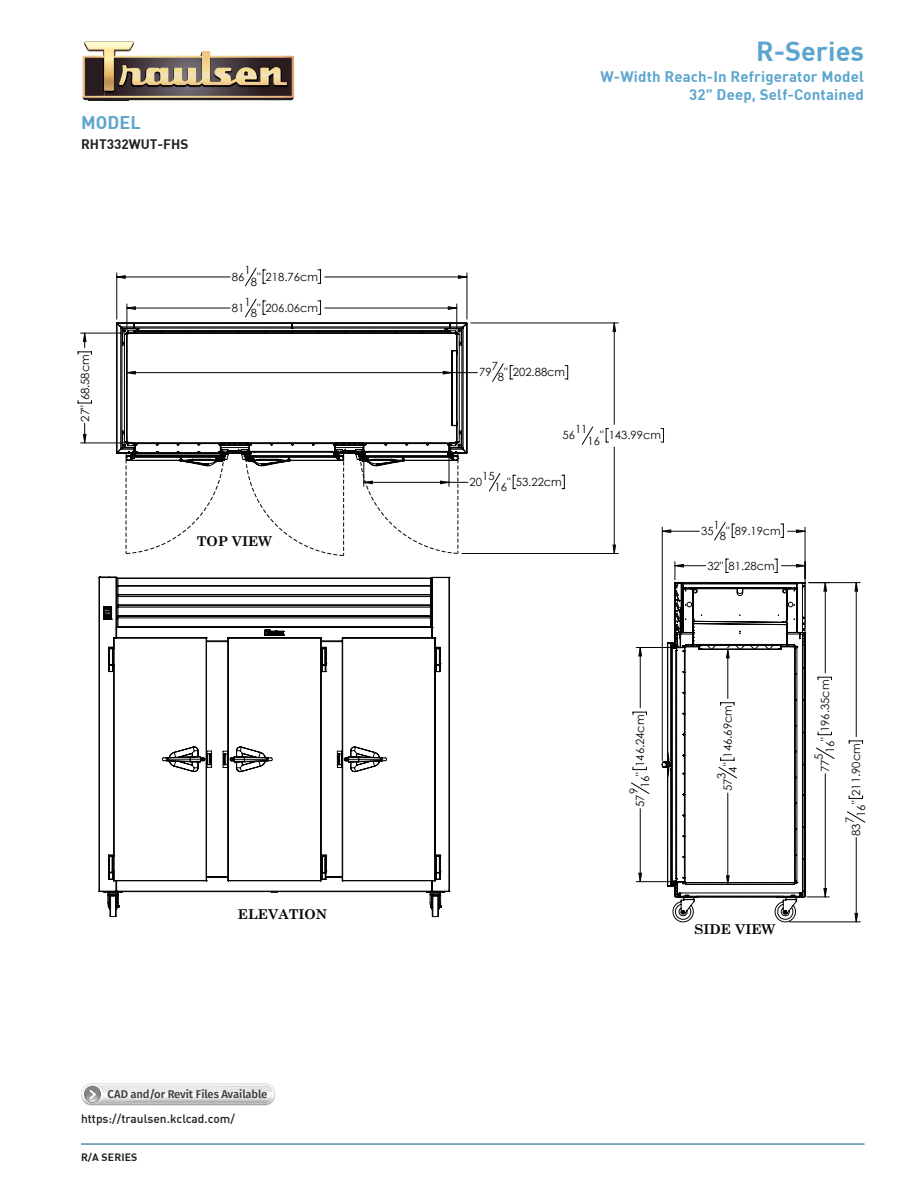
<style>
.page{position:relative;width:918px;height:1188px;background:#fff}
.page>*{position:absolute;margin:0;border:0;box-sizing:border-box;transform-origin:0 0}
.t1{font:700 27px "DIN";color:#5ca5cf}
.t2{font:700 18px "DIN";letter-spacing:.01em;color:#5ca5cf}
.t3{font:700 15px/18px "DIN";letter-spacing:.01em;color:#5ca5cf;text-align:right}
.t4{font:700 13.5px "Century Schoolbook";color:#040503}
.t5{font:700 13.5px "DIN";color:#231f20}
.t6{font:500 12px "DIN";color:#231f20}
.t7{font:11.25px "Century Gothic";color:#040503}
.t8{font:11.25px "Century Gothic";color:#0a0907}
.t9{font:600 11.25px "Fira Sans";letter-spacing:-.01em;color:#414042}
.t10{font:700 10.5px "DIN";letter-spacing:.01em;color:#231f20}
</style>
<div class="page">
<hr style="left:81px;top:1144px;width:784px;height:1px;background:#015486">
<img style="left:89px;top:100px;width:39px;height:1px">
<svg style="left:83px;top:41px;width:211px;height:59px"></svg>
<svg style="left:81px;top:1083px;width:194px;height:22px"></svg>
<svg style="left:661px;top:761px;width:128px;height:162px"></svg>
<svg style="left:98px;top:576px;width:352px;height:342px"></svg>
<hr style="left:81px;top:333px;width:43px;height:1px;background:#040503">
<hr style="left:81px;top:443px;width:365px;height:1px;background:#040503">
<svg style="left:126px;top:298px;width:680px;height:463px"></svg>
<svg style="left:117px;top:276px;width:350px;height:208px"></svg>
<svg style="left:718px;top:649px;width:19px;height:236px"></svg>
<svg style="left:631px;top:646px;width:45px;height:236px"></svg>
<svg style="left:78px;top:332px;width:14px;height:112px"></svg>
<svg style="left:789px;top:582px;width:77px;height:341px"></svg>
<svg style="left:127px;top:307px;width:678px;height:260px"></svg>
<svg style="left:612px;top:322px;width:4px;height:232px"></svg>
<h2 class="t2" style="left:81px;top:114px;width:62px">MODEL</h2>
<p class="t5" style="left:81px;top:137px;width:109px">RHT332WUT-FHS</p>
<p class="t7" style="left:77px;top:422px;width:69px;rotate:-90deg">27" 68.58cm</p>
<p class="t7" style="left:244px;top:263px;width:8px">1</p>
<p class="t7" style="left:232px;top:269px;width:14px">86</p>
<p class="t7" style="left:251px;top:269px;width:69px">8" 218.76cm</p>
<p class="t8" style="left:244px;top:294px;width:8px">1</p>
<p class="t8" style="left:232px;top:300px;width:14px">81</p>
<p class="t8" style="left:251px;top:300px;width:69px">8" 206.06cm</p>
<p class="t4" style="left:197px;top:531px;width:77px">TOP VIEW</p>
<p class="t4" style="left:238px;top:904px;width:91px">ELEVATION</p>
<p class="t9" style="left:108px;top:1086px;width:161px">CAD and/or Revit Files Available</p>
<p class="t6" style="left:81px;top:1114px;width:156px">https://traulsen.kclcad.com/</p>
<p class="t10" style="left:81px;top:1152px;width:58px">R/A SERIES</p>
<h1 class="t1" style="left:756px;top:38px;width:109px">R-Series</h1>
<h3 class="t3" style="left:600px;top:69px;width:265px">W-Width Reach-In Refrigerator Model<br>32" Deep, Self-Contained</h3>
<p class="t7" style="left:492px;top:358px;width:8px">7</p>
<p class="t7" style="left:479px;top:365px;width:14px">79</p>
<p class="t7" style="left:498px;top:365px;width:69px">8" 202.88cm</p>
<p class="t8" style="left:575px;top:421px;width:14px">11</p>
<p class="t8" style="left:562px;top:428px;width:14px">56</p>
<p class="t8" style="left:588px;top:428px;width:75px">16" 143.99cm</p>
<p class="t7" style="left:482px;top:468px;width:14px">15</p>
<p class="t7" style="left:470px;top:474px;width:14px">20</p>
<p class="t7" style="left:495px;top:474px;width:69px">16" 53.22cm</p>
<p class="t7" style="left:632px;top:788px;width:75px;rotate:-90deg">16" 146.24cm</p>
<p class="t7" style="left:626px;top:794px;width:8px;rotate:-90deg">9</p>
<p class="t7" style="left:632px;top:807px;width:14px;rotate:-90deg">57</p>
<p class="t8" style="left:714px;top:517px;width:8px">1</p>
<p class="t8" style="left:701px;top:523px;width:14px">35</p>
<p class="t8" style="left:720px;top:523px;width:62px">8" 89.19cm</p>
<p class="t8" style="left:707px;top:558px;width:69px">32" 81.28cm</p>
<p class="t7" style="left:720px;top:773px;width:69px;rotate:-90deg">4" 146.69cm</p>
<p class="t7" style="left:714px;top:779px;width:8px;rotate:-90deg">3</p>
<p class="t7" style="left:720px;top:791px;width:14px;rotate:-90deg">57</p>
<p class="t4" style="left:695px;top:919px;width:82px">SIDE VIEW</p>
<p class="t7" style="left:817px;top:753px;width:75px;rotate:-90deg">16" 196.35cm</p>
<p class="t7" style="left:811px;top:760px;width:8px;rotate:-90deg">5</p>
<p class="t7" style="left:817px;top:772px;width:14px;rotate:-90deg">77</p>
<p class="t7" style="left:848px;top:817px;width:75px;rotate:-90deg">16" 211.90cm</p>
<p class="t7" style="left:842px;top:823px;width:8px;rotate:-90deg">7</p>
<p class="t7" style="left:848px;top:836px;width:14px;rotate:-90deg">83</p>
</div>
